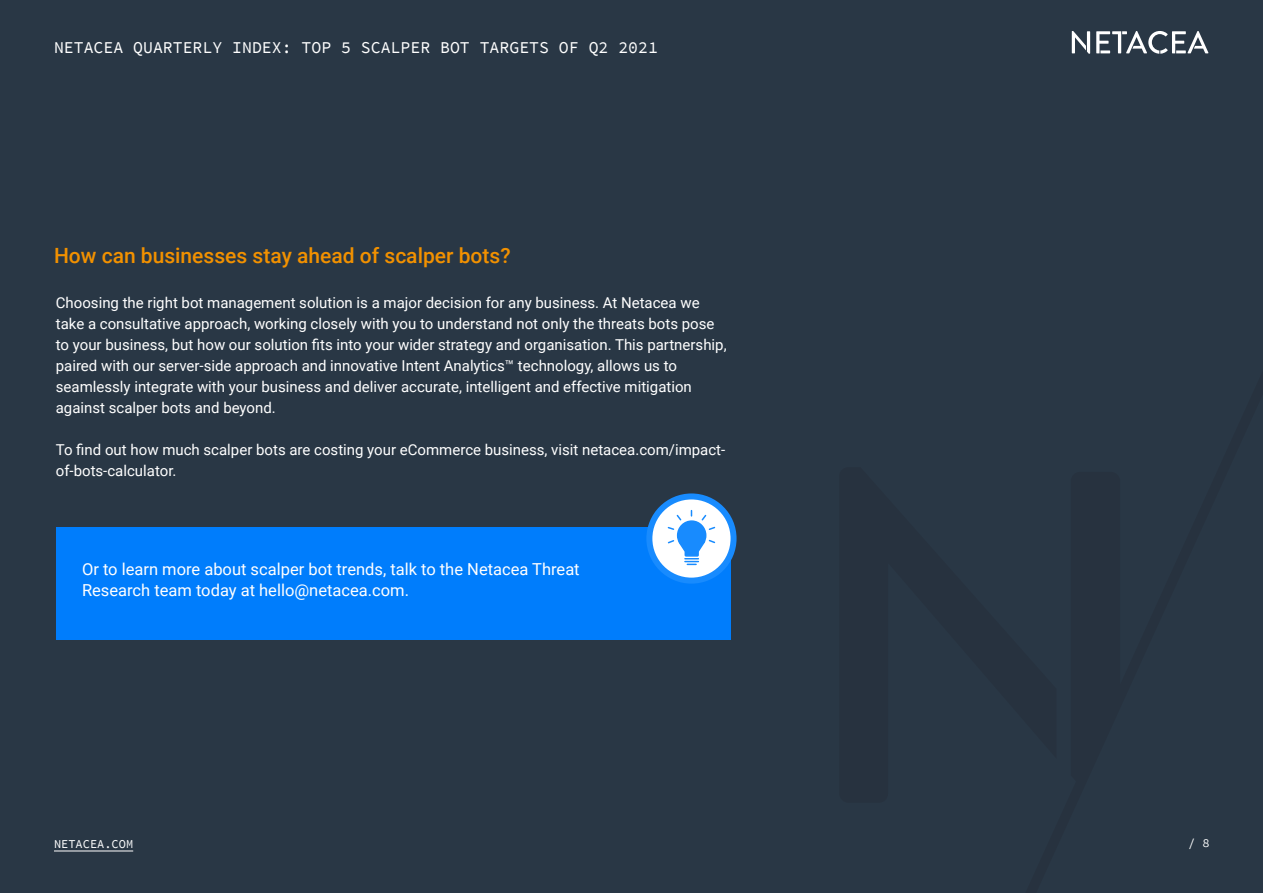
<style>
.page{position:relative;width:1263px;height:893px;background:#293745}
.page>*{position:absolute;margin:0;border:0;box-sizing:border-box;transform-origin:0 0}
.t1{font:500 21px "Roboto";color:#f29100}
.t2{font:16.5px/21px "Roboto";color:#fff}
.t3{font:16.5px "Source Code Pro";color:#fff}
.t4{font:15px/21px "Roboto";color:#fff}
.t5{font:12px "Source Code Pro";color:#fff}
</style>
<div class="page">
<hr style="left:54px;top:851px;width:79px;height:1px;background:#fff">
<svg style="left:1072px;top:31px;width:18px;height:23px"></svg>
<svg style="left:1096px;top:31px;width:112px;height:23px"></svg>
<div style="left:56px;top:527px;width:674px;height:113px;background:#007dfc"></div>
<svg style="left:649px;top:496px;width:84px;height:85px;fill:#fff"></svg>
<div style="left:646px;top:493px;width:90px;height:91px;border:6px solid #188bfe;border-radius:50%"></div>
<svg style="left:666px;top:509px;width:50px;height:75px"></svg>
<p class="t3" style="left:54px;top:37px;width:605px">NETACEA QUARTERLY INDEX: TOP 5 SCALPER BOT TARGETS OF Q2 2021</p>
<h1 class="t1" style="left:54px;top:241px;width:458px">How can businesses stay ahead of scalper bots?</h1>
<p class="t4" style="left:56px;top:291px;width:672px">Choosing the right bot management solution is a major decision for any business. At Netacea we take a consultative approach, working closely with you to understand not only the threats bots pose to your business, but how our solution fits into your wider strategy and organisation. This partnership, paired with our server-side approach and innovative Intent Analytics™ technology, allows us to seamlessly integrate with your business and deliver accurate, intelligent and effective mitigation against scalper bots and beyond.</p>
<p class="t4" style="left:56px;top:438px;width:671px">To find out how much scalper bots are costing your eCommerce business, visit netacea.com/impact&shy;of-bots-calculator.</p>
<p class="t2" style="left:82px;top:558px;width:499px">Or to learn more about scalper bot trends, talk to the Netacea Threat<br>Research team today at hello@netacea.com.</p>
<p class="t5" style="left:54px;top:836px;width:81px">NETACEA.COM</p>
<p class="t5" style="left:1188px;top:835px;width:23px">/ 8</p>
</div>
